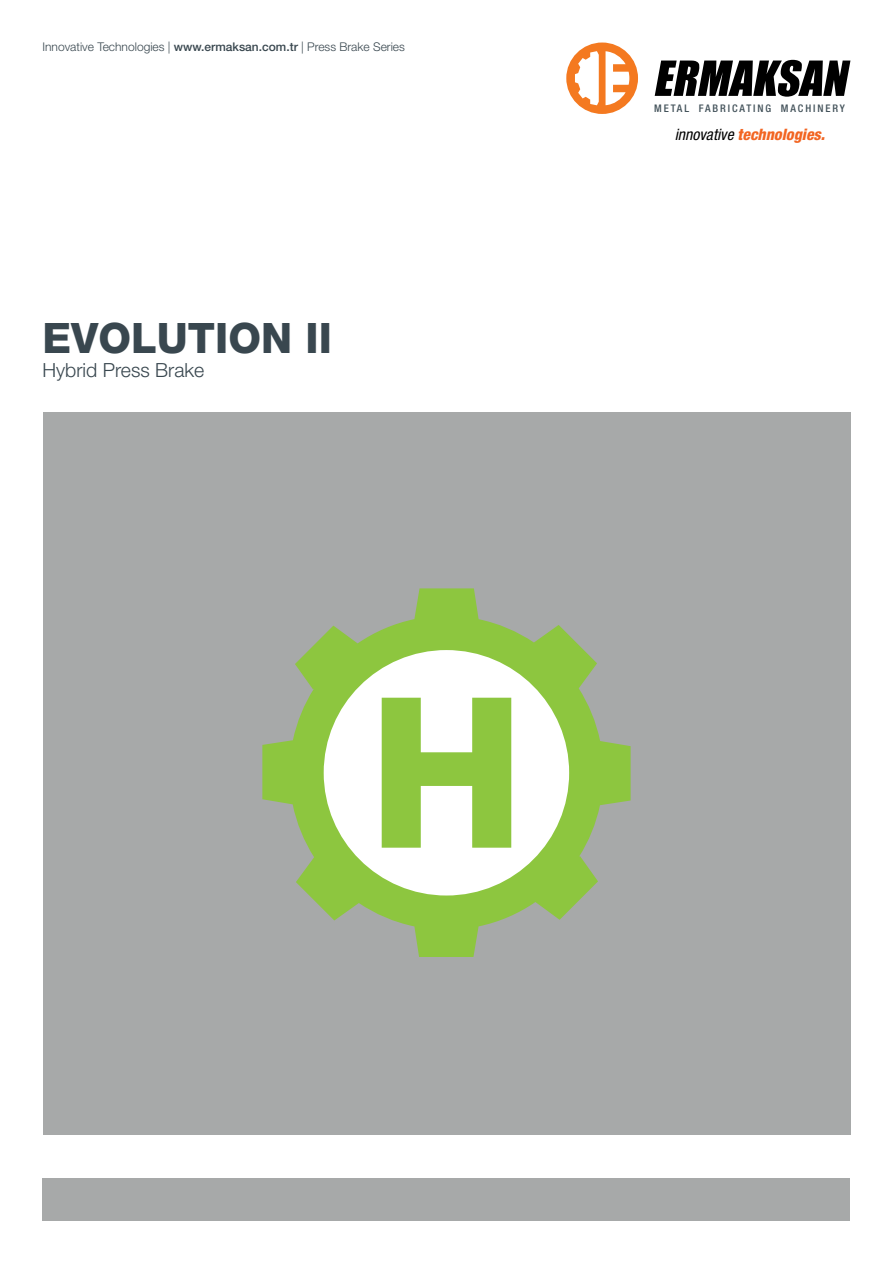
<style>
.page{position:relative;width:893px;height:1263px;background:#fff}
.page>*{position:absolute;margin:0;border:0;box-sizing:border-box;transform-origin:0 0}
.t1{font:800 210px "Helvetica Neue LT Pro";color:#8dc63f}
.t2{font:800 42px "Helvetica Neue LT Pro";color:#39474f}
.t3{font:300 19.5px "Helvetica Neue LT Pro";color:#39474f}
.t4{font:italic 800 condensed 15.75px "Helvetica Neue LT Pro";color:#f26522}
.t5{font:300 12px "Helvetica Neue LT Pro";color:#39474f}
.t6{font:500 condensed 10.5px "Helvetica Neue LT Pro";letter-spacing:.18em;color:#43525a}
.s1{font-weight:500}
.s2{font-weight:400;color:#000}
</style>
<div class="page">
<div style="left:43px;top:412px;width:807px;height:723px;background:#a7a9a9"></div>
<svg style="left:262px;top:588px;width:369px;height:369px"></svg>
<div style="left:324px;top:650px;width:245px;height:245px;background:#fff;border-radius:50%"></div>
<svg style="left:655px;top:60px;width:195px;height:37px"></svg>
<div style="left:566px;top:43px;width:72px;height:71px;background:#f47920;border-radius:50%"></div>
<svg style="left:575px;top:51px;width:24px;height:54px"></svg>
<svg style="left:605px;top:51px;width:24px;height:54px"></svg>
<div style="left:43px;top:1178px;width:807px;height:42px;background:#a7a9a9"></div>
<p class="t5" style="left:43px;top:39px;width:364px">Innovative Technologies | <span class="s1">www.ermaksan.com.tr</span> | Press Brake Series</p>
<h2 class="t2" style="left:43px;top:313px;width:291px">EVOLUTION II</h2>
<h3 class="t3" style="left:43px;top:358px;width:163px">Hybrid Press Brake</h3>
<h1 class="t1" style="left:369px;top:648px;width:157px">H</h1>
<p class="t6" style="left:654px;top:102px;width:192px">METAL FABRICATING MACHINERY</p>
<h3 class="t4" style="left:675px;top:124px;width:152px"><span class="s2">innovative</span> technologies.</h3>
</div>
